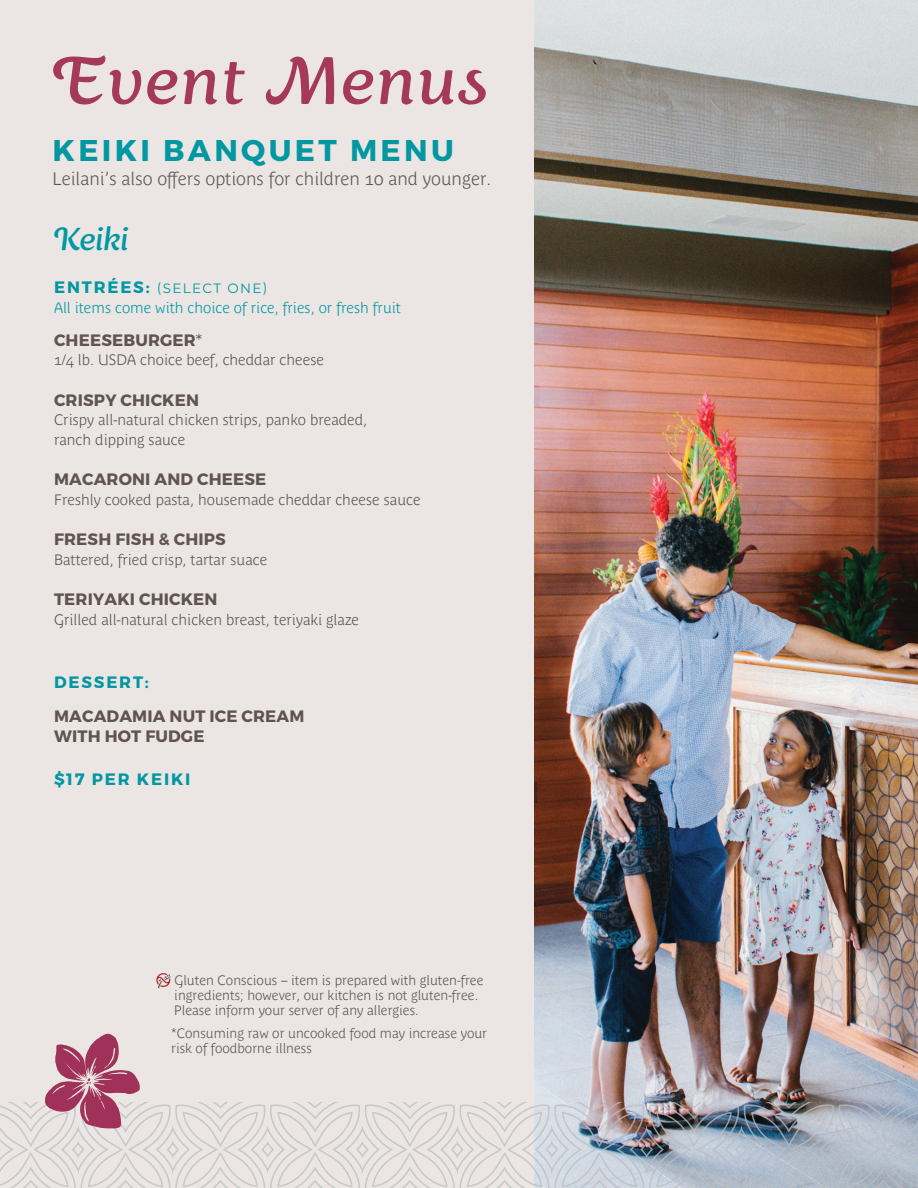
<style>
.page{position:relative;width:918px;height:1188px;background:#ebe6e4}
.page>*{position:absolute;margin:0;border:0;box-sizing:border-box;transform-origin:0 0}
.t1{font:italic 66px "Appetite Pro";letter-spacing:.04em;color:#a4395c}
.t2{font:italic 31.5px "Appetite Pro";letter-spacing:-.005em;color:#0098a1}
.t3{font:700 30px "Montserrat";letter-spacing:.11em;color:#0297a1}
.t4{font:700 18px "Parisine Plus Std Clair";color:#605350}
.Food_Description{font:700 16.5px "Montserrat";letter-spacing:.01em;color:#605350}
.FoodTitle{font:700 16.5px/19.5px "Montserrat";letter-spacing:.01em;color:#605350}
.Food_Description-2{font:700 16.5px "Montserrat";letter-spacing:.11em;color:#0297a1}
.Food_Description-3{font:700 15px/19.5px "Parisine Plus Std Clair";color:#605350}
.Food_Description-4{font:700 15px "Parisine Plus Std Clair";color:#0297a1}
.FoodTitle-2{font:700 13.5px/15px "Parisine Plus Std Clair";color:#5e524f}
.FoodTitle-3{font:700 13.5px/15px "Parisine Plus Std Clair";color:#605350}
.Food_Description-5{font:13.5px "Montserrat";letter-spacing:.1em;color:#0297a1}
.s1{font-weight:700;font-size:16.5px}
.s2{font-weight:400}
</style>
<div class="page">
<img style="left:534px;top:0;width:384px;height:1034px">
<img style="left:0;top:1034px;width:918px;height:154px">
<svg style="left:156px;top:973px;width:15px;height:15px"></svg>
<p class="t1" style="left:52px;top:42px;width:437px">Event Menus</p>
<p class="t3" style="left:53px;top:131px;width:403px">KEIKI BANQUET MENU</p>
<p class="t4" style="left:52px;top:168px;width:440px">Leilani’s also offers options for children 10 and younger.</p>
<p class="t2" style="left:54px;top:221px;width:76px">Keiki</p>
<p class="Food_Description-5" style="left:54px;top:279px;width:215px"><span class="s1">ENTRÉES:</span> (SELECT ONE)</p>
<p class="Food_Description-4" style="left:54px;top:299px;width:348px">All items come with choice of rice, fries, or fresh fruit</p>
<p class="Food_Description" style="left:54px;top:330px;width:150px">CHEESEBURGER<span class="s2">*</span></p>
<p class="Food_Description-3" style="left:54px;top:350px;width:272px">1/4 lb. USDA choice beef, cheddar cheese</p>
<p class="Food_Description" style="left:54px;top:390px;width:146px">CRISPY CHICKEN</p>
<p class="Food_Description-3" style="left:54px;top:410px;width:315px">Crispy all-natural chicken strips, panko breaded, ranch dipping sauce</p>
<p class="Food_Description" style="left:54px;top:469px;width:214px">MACARONI AND CHEESE</p>
<p class="Food_Description-3" style="left:54px;top:490px;width:368px">Freshly cooked pasta, housemade cheddar cheese sauce</p>
<p class="Food_Description" style="left:54px;top:529px;width:173px">FRESH FISH &amp; CHIPS</p>
<p class="Food_Description-3" style="left:54px;top:550px;width:215px">Battered, fried crisp, tartar suace</p>
<p class="Food_Description" style="left:54px;top:589px;width:165px">TERIYAKI CHICKEN</p>
<p class="Food_Description-3" style="left:54px;top:610px;width:307px">Grilled all-natural chicken breast, teriyaki glaze</p>
<p class="Food_Description-2" style="left:54px;top:672px;width:96px">DESSERT:</p>
<p class="FoodTitle" style="left:54px;top:707px;width:252px">MACADAMIA NUT ICE CREAM<br>WITH HOT FUDGE</p>
<p class="Food_Description-2" style="left:54px;top:769px;width:138px">$17 PER KEIKI</p>
<p class="FoodTitle-2" style="left:174px;top:973px;width:311px">Gluten Conscious – item is prepared with gluten-free ingredients; however, our kitchen is not gluten-free.<br>Please inform your server of any allergies.</p>
<p class="FoodTitle-3" style="left:171px;top:1026px;width:318px">*Consuming raw or uncooked food may increase your risk of foodborne illness</p>
</div>
